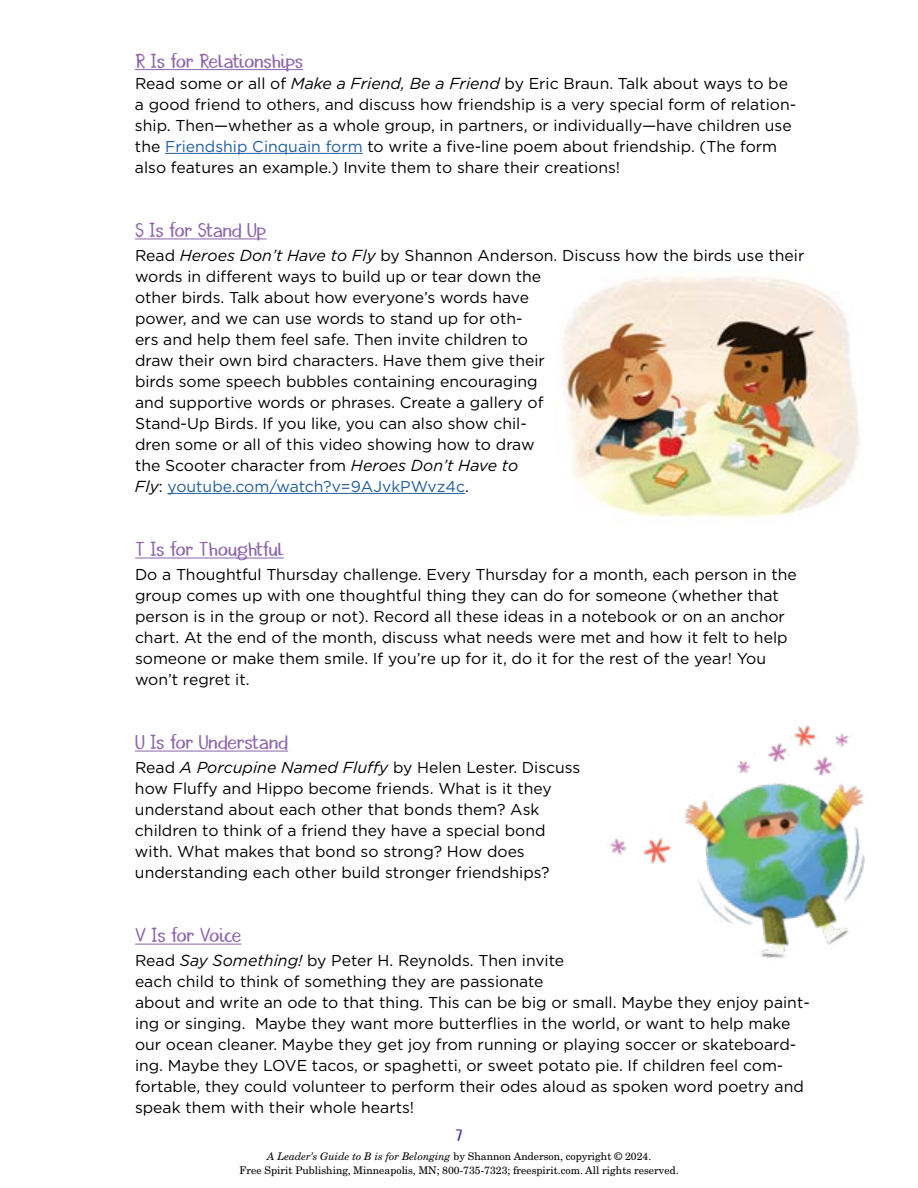
<style>
.page{position:relative;width:918px;height:1188px;background:#fff}
.page>*{position:absolute;margin:0;border:0;box-sizing:border-box;transform-origin:0 0}
.t1{font:18px "Borrowdale";color:#8d64aa}
.t2{font:18px "Borrowdale";letter-spacing:-.045em;color:#8d64aa}
.t3{font:16.5px "Borrowdale";color:#472f92}
.t4{font:15.75px/21px "Gotham";color:#000}
.t5{font:10.5px/13.5px "New Century Schlbk LT Std";color:#000;text-align:center}
.s1{font-style:italic;font-size:15.9px}
.s2{color:#215e9e}
.s3{font-style:italic}
</style>
<div class="page">
<hr style="left:135px;top:69px;width:168px;height:1px;background:#8d64aa">
<hr style="left:165px;top:153px;width:198px;height:1px;background:#215e9e">
<hr style="left:135px;top:239px;width:132px;height:1px;background:#8d64aa">
<hr style="left:168px;top:493px;width:297px;height:1px;background:#215e9e">
<hr style="left:135px;top:558px;width:149px;height:1px;background:#8d64aa">
<hr style="left:135px;top:751px;width:153px;height:1px;background:#8d64aa">
<hr style="left:135px;top:944px;width:106px;height:1px;background:#8d64aa">
<img style="left:562px;top:276px;width:297px;height:242px">
<img style="left:692px;top:783px;width:173px;height:175px">
<img style="left:811px;top:762px;width:26px;height:23px">
<img style="left:835px;top:733px;width:15px;height:14px">
<img style="left:737px;top:753px;width:18px;height:21px">
<img style="left:612px;top:804px;width:80px;height:60px">
<img style="left:768px;top:725px;width:63px;height:44px">
<p class="t1" style="left:135px;top:49px;width:170px">R Is for Relationships</p>
<p class="t4" style="left:135px;top:72px;width:663px">Read some or all of <span class="s1">Make a Friend, Be a Friend</span> by Eric Braun. Talk about ways to be a good friend to others, and discuss how friendship is a very special form of relation&shy;ship. Then—whether as a whole group, in partners, or individually—have children use the <span class="s2">Friendship Cinquain form</span> to write a five-line poem about friendship. (The form also features an example.) Invite them to share their creations!</p>
<p class="t1" style="left:135px;top:218px;width:133px">S Is for Stand Up</p>
<p class="t4" style="left:135px;top:244px;width:671px">Read <span class="s1">Heroes Don’t Have to Fly</span> by Shannon Anderson. Discuss how the birds use their words in different ways to build up or tear down the<br>other birds. Talk about how everyone’s words have<br>power, and we can use words to stand up for oth-<br>ers and help them feel safe. Then invite children to<br>draw their own bird characters. Have them give their<br>birds some speech bubbles containing encouraging<br>and supportive words or phrases. Create a gallery of<br>Stand-Up Birds. If you like, you can also show chil-<br>dren some or all of this video showing how to draw<br>the Scooter character from <span class="s1">Heroes Don’t Have to<br>Fly</span>: <span class="s2">youtube.com/watch?v=9AJvkPWvz4c</span>.</p>
<p class="t1" style="left:135px;top:537px;width:150px">T Is for Thoughtful</p>
<p class="t4" style="left:135px;top:563px;width:663px">Do a Thoughtful Thursday challenge. Every Thursday for a month, each person in the group comes up with one thoughtful thing they can do for someone (whether that person is in the group or not). Record all these ideas in a notebook or on an anchor chart. At the end of the month, discuss what needs were met and how it felt to help someone or make them smile. If you’re up for it, do it for the rest of the year! You won’t regret it.</p>
<p class="t1" style="left:135px;top:730px;width:155px">U Is for Understand</p>
<p class="t4" style="left:135px;top:757px;width:447px">Read <span class="s1">A Porcupine Named Fluffy</span> by Helen Lester. Discuss how Fluffy and Hippo become friends. What is it they understand about each other that bonds them? Ask children to think of a friend they have a special bond with. What makes that bond so strong? How does understanding each other build stronger friendships?</p>
<p class="t2" style="left:135px;top:923px;width:108px">V Is for Voice</p>
<p class="t4" style="left:135px;top:950px;width:676px">Read <span class="s1">Say Something!</span> by Peter H. Reynolds. Then invite<br>each child to think of something they are passionate<br>about and write an ode to that thing. This can be big or small. Maybe they enjoy paint&shy;ing or singing. Maybe they want more butterflies in the world, or want to help make our ocean cleaner. Maybe they get joy from running or playing soccer or skateboard&shy;ing. Maybe they LOVE tacos, or spaghetti, or sweet potato pie. If children feel com&shy;fortable, they could volunteer to perform their odes aloud as spoken word poetry and speak them with their whole hearts!</p>
<p class="t3" style="left:455px;top:1124px;width:9px">7</p>
<p class="t5" style="left:240px;top:1150px;width:441px"><span class="s3">A Leader’s Guide to B is for Belonging</span> by Shannon Anderson, copyright © 2024.<br>Free Spirit Publishing, Minneapolis, MN; 800-735-7323; freespirit.com. All rights reserved.</p>
</div>
